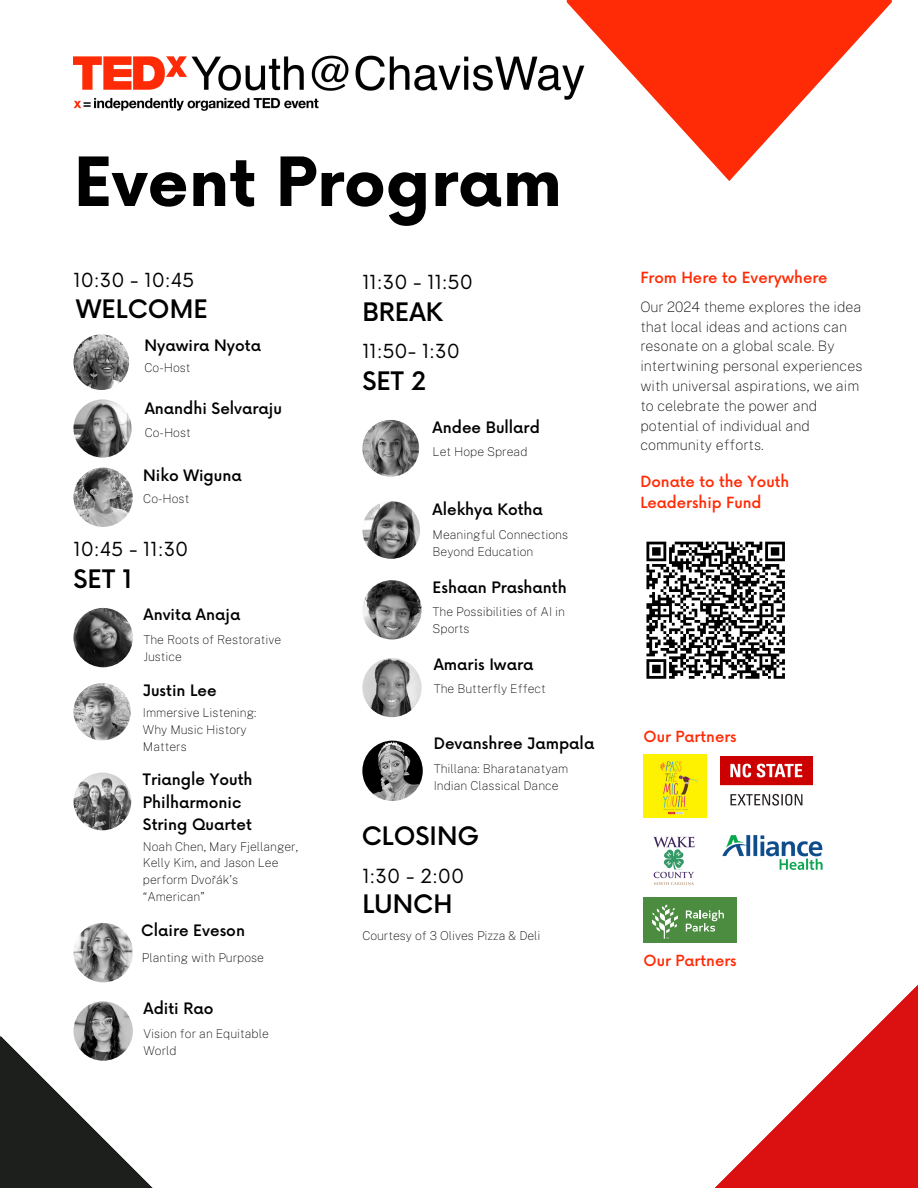
<style>
.page{position:relative;width:918px;height:1188px;background:#fff}
.page>*{position:absolute;margin:0;border:0;box-sizing:border-box;transform-origin:0 0}
.t1{font:700 66px "Now";color:#000}
.t2{font:500 24.9px "Now";color:#000}
.t3{font:500 24.75px "Now";color:#000}
.t4{font:18.9px "Now";color:#000}
.t5{font:500 15.3px/22.2px "Now";color:#000}
.t6{font:500 15px/20.9px "Now";color:#ff2b06}
.t7{font:100 14.25px/19.8px "Public Sans";color:#000}
.t8{font:100 12.15px/16.6px "Public Sans";color:#000}
</style>
<div class="page">
<img style="left:73px;top:55px;width:494px;height:56px">
<svg style="left:715px;top:985px;width:203px;height:203px"></svg>
<svg style="left:567px;top:0;width:325px;height:181px;fill:#ff2b06"></svg>
<svg style="left:0;top:1036px;width:153px;height:152px"></svg>
<img style="left:73px;top:334px;width:56px;height:56px;border-radius:50%">
<img style="left:73px;top:608px;width:60px;height:59px;border-radius:50%">
<img style="left:73px;top:399px;width:59px;height:59px;border-radius:50%">
<img style="left:73px;top:468px;width:60px;height:59px;border-radius:50%">
<img style="left:73px;top:683px;width:58px;height:57px;border-radius:50%">
<img style="left:73px;top:773px;width:58px;height:57px;border-radius:50%">
<img style="left:73px;top:923px;width:60px;height:59px;border-radius:50%">
<img style="left:73px;top:1001px;width:60px;height:60px;border-radius:50%">
<img style="left:362px;top:420px;width:57px;height:57px;border-radius:50%">
<img style="left:362px;top:501px;width:58px;height:58px;border-radius:50%">
<img style="left:362px;top:580px;width:60px;height:59px;border-radius:50%">
<img style="left:362px;top:658px;width:60px;height:59px;border-radius:50%">
<img style="left:362px;top:741px;width:61px;height:60px;border-radius:50%">
<img style="left:653px;top:836px;width:42px;height:49px">
<div style="left:644px;top:898px;width:93px;height:45px;background:#4b8c40"></div>
<svg style="left:652px;top:904px;width:26px;height:35px"></svg>
<svg style="left:686px;top:910px;width:38px;height:22px"></svg>
<img style="left:720px;top:756px;width:93px;height:50px">
<img style="left:644px;top:754px;width:63px;height:63px">
<img style="left:722px;top:835px;width:101px;height:35px">
<img style="left:646px;top:541px;width:139px;height:138px">
<p class="t1" style="left:73px;top:147px;width:490px">Event Program</p>
<h4 class="t4" style="left:73px;top:269px;width:122px">10:30 - 10:45</h4>
<p class="t2" style="left:76px;top:296px;width:133px">WELCOME</p>
<h3 class="t5" style="left:145px;top:336px;width:118px">Nyawira Nyota</h3>
<p class="t8" style="left:145px;top:359px;width:48px">Co-Host</p>
<p class="t5" style="left:145px;top:398px;width:139px">Anandhi Selvaraju</p>
<h4 class="t8" style="left:145px;top:424px;width:48px">Co-Host</h4>
<h2 class="t5" style="left:143px;top:465px;width:100px">Niko Wiguna</h2>
<h3 class="t8" style="left:143px;top:491px;width:48px">Co-Host</h3>
<p class="t4" style="left:73px;top:538px;width:116px">10:45 - 11:30</p>
<p class="t2" style="left:73px;top:565px;width:60px">SET 1</p>
<h3 class="t5" style="left:144px;top:604px;width:98px">Anvita Anaja</h3>
<p class="t8" style="left:144px;top:631px;width:139px">The Roots of Restorative<br>Justice</p>
<p class="t5" style="left:143px;top:680px;width:75px">Justin Lee</p>
<h4 class="t8" style="left:143px;top:704px;width:115px">Immersive Listening:</h4>
<p class="t8" style="left:143px;top:721px;width:105px">Why Music History<br>Matters</p>
<h2 class="t5" style="left:143px;top:770px;width:111px">Triangle Youth<br>Philharmonic<br>String Quartet</h2>
<h2 class="t8" style="left:143px;top:838px;width:157px">Noah Chen, Mary Fjellanger,</h2>
<h3 class="t8" style="left:143px;top:855px;width:137px">Kelly Kim, and Jason Lee perform Dvořák’s “American”</h3>
<p class="t5" style="left:141px;top:920px;width:105px">Claire Eveson</p>
<h4 class="t8" style="left:142px;top:949px;width:124px">Planting with Purpose</h4>
<h4 class="t5" style="left:144px;top:999px;width:71px">Aditi Rao</h4>
<p class="t8" style="left:144px;top:1026px;width:127px">Vision for an Equitable<br>World</p>
<h4 class="t4" style="left:362px;top:272px;width:112px">11:30 - 11:50</h4>
<p class="t2" style="left:362px;top:299px;width:82px">BREAK</p>
<h4 class="t4" style="left:362px;top:341px;width:99px">11:50- 1:30</h4>
<p class="t2" style="left:362px;top:368px;width:65px">SET 2</p>
<h5 class="t5" style="left:433px;top:417px;width:109px">Andee Bullard</h5>
<h4 class="t8" style="left:433px;top:443px;width:96px">Let Hope Spread</h4>
<p class="t5" style="left:433px;top:499px;width:112px">Alekhya Kotha</p>
<p class="t8" style="left:433px;top:526px;width:137px">Meaningful Connections<br>Beyond Education</p>
<p class="t5" style="left:433px;top:577px;width:136px">Eshaan Prashanth</p>
<h4 class="t8" style="left:433px;top:603px;width:134px">The Possibilities of AI in<br>Sports</h4>
<h4 class="t5" style="left:434px;top:654px;width:101px">Amaris Iwara</h4>
<p class="t8" style="left:434px;top:681px;width:113px">The Butterfly Effect</p>
<p class="t5" style="left:434px;top:734px;width:162px">Devanshree Jampala</p>
<p class="t8" style="left:434px;top:761px;width:136px">Thillana: Bharatanatyam<br>Indian Classical Dance</p>
<p class="t2" style="left:362px;top:823px;width:119px">CLOSING</p>
<p class="t4" style="left:362px;top:865px;width:103px">1:30 - 2:00</p>
<h4 class="t3" style="left:362px;top:891px;width:92px">LUNCH</h4>
<h2 class="t8" style="left:362px;top:927px;width:180px">Courtesy of 3 Olives Pizza &amp; Deli</h2>
<p class="t6" style="left:640px;top:268px;width:189px">From Here to Everywhere</p>
<p class="t7" style="left:640px;top:297px;width:224px">Our 2024 theme explores the idea that local ideas and actions can resonate on a global scale. By intertwining personal experiences with universal aspirations, we aim to celebrate the power and potential of individual and community efforts.</p>
<p class="t6" style="left:640px;top:472px;width:150px">Donate to the Youth<br>Leadership Fund</p>
<p class="t6" style="left:644px;top:727px;width:95px">Our Partners</p>
<p class="t6" style="left:644px;top:951px;width:95px">Our Partners</p>
</div>
